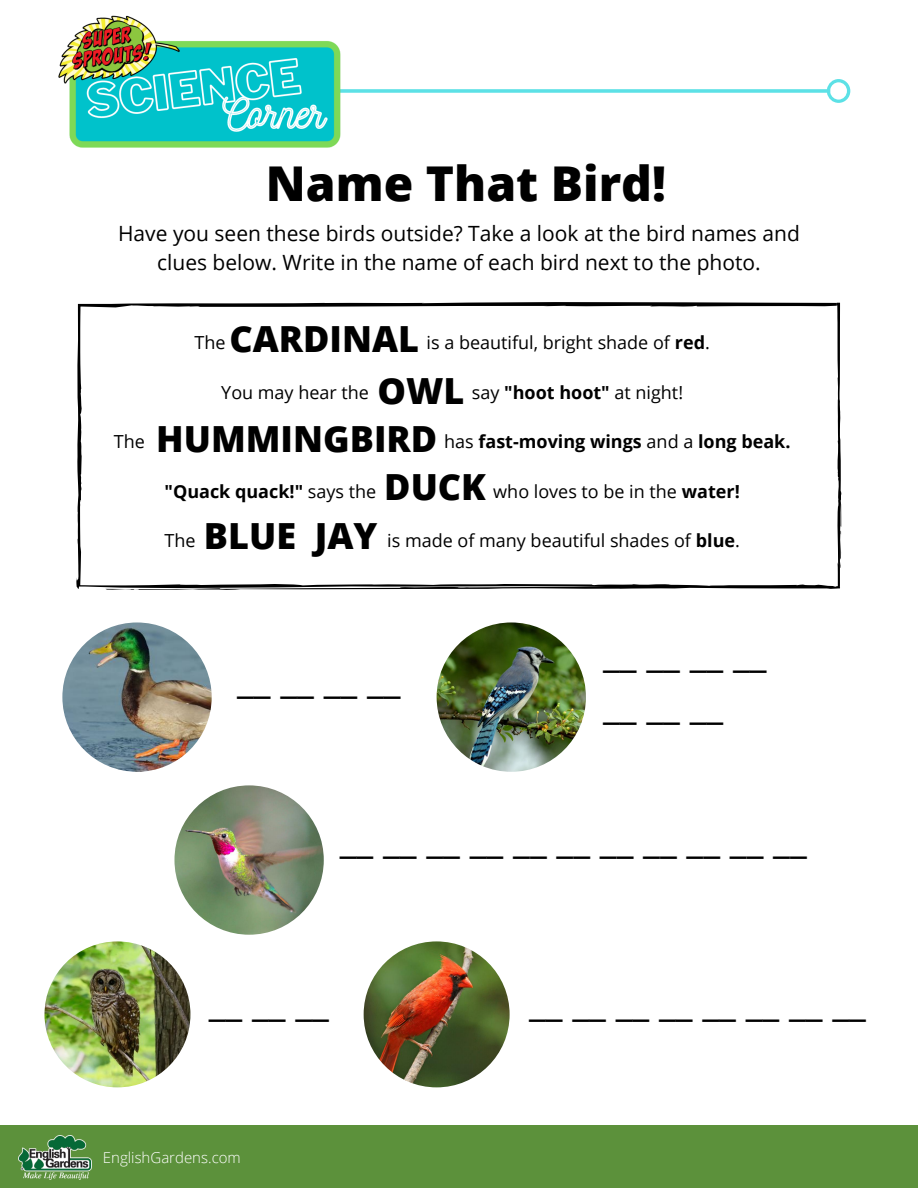
<style>
.page{position:relative;width:918px;height:1188px;background:#fff}
.page>*{position:absolute;margin:0;border:0;box-sizing:border-box;transform-origin:0 0}
.t1{font:800 48px "Open Sans";color:#000}
.t2{font:37.5px/51.8px "Open Sans";color:#000}
.t3{font:800 36px "Open Sans";color:#000}
.t4{font:21px/29.2px "Open Sans";color:#000;text-align:center}
.t5{font:18px "Open Sans";color:#000}
.t6{font:700 18px "Open Sans";color:#000}
.t7{font:300 15px "Open Sans";color:#fff}
.s1{font-weight:700}
.s2{font-weight:400}
</style>
<div class="page">
<svg style="left:351px;top:79px;width:499px;height:24px"></svg>
<img style="left:58px;top:15px;width:293px;height:133px">
<div style="left:0;top:1126px;width:918px;height:62px;background:#5c913b"></div>
<img style="left:18px;top:1136px;width:73px;height:43px">
<img style="left:364px;top:941px;width:146px;height:146px;border-radius:50%">
<img style="left:437px;top:622px;width:149px;height:150px;border-radius:50%">
<img style="left:174px;top:785px;width:150px;height:150px;border-radius:50%">
<img style="left:45px;top:941px;width:145px;height:146px;border-radius:50%">
<img style="left:62px;top:622px;width:150px;height:150px;border-radius:50%">
<svg style="left:76px;top:302px;width:765px;height:288px"></svg>
<h1 class="t1" style="left:266px;top:149px;width:402px">Name That Bird!</h1>
<p class="t4" style="left:118px;top:218px;width:683px">Have you seen these birds outside? Take a look at the bird names and clues below. Write in the name of each bird next to the photo.</p>
<h3 class="t3" style="left:229px;top:314px;width:191px">CARDINAL</h3>
<p class="t5" style="left:195px;top:330px;width:33px">The</p>
<p class="t5" style="left:427px;top:330px;width:285px">is a beautiful, bright shade of <span class="s1">red</span>.</p>
<p class="t5" style="left:221px;top:380px;width:149px">You may hear the</p>
<p class="t5" style="left:472px;top:380px;width:213px">say <span class="s1">"hoot hoot"</span> at night!</p>
<h3 class="t3" style="left:378px;top:365px;width:89px">OWL</h3>
<h3 class="t3" style="left:156px;top:413px;width:283px">HUMMINGBIRD</h3>
<p class="t5" style="left:114px;top:429px;width:33px">The</p>
<p class="t6" style="left:444px;top:429px;width:348px"><span class="s2">has</span> fast-moving wings <span class="s2">and a</span> long beak.</p>
<p class="t6" style="left:165px;top:479px;width:213px">"Quack quack!" <span class="s2">says the</span></p>
<p class="t5" style="left:493px;top:479px;width:248px">who loves to be in the <span class="s1">water!</span></p>
<p class="t5" style="left:164px;top:528px;width:33px">The</p>
<p class="t5" style="left:387px;top:528px;width:354px">is made of many beautiful shades of <span class="s1">blue</span>.</p>
<h3 class="t3" style="left:384px;top:462px;width:103px">DUCK</h3>
<h3 class="t3" style="left:204px;top:511px;width:175px">BLUE JAY</h3>
<h2 class="t2" style="left:237px;top:653px;width:165px">__ __ __ __</h2>
<h2 class="t2" style="left:603px;top:627px;width:165px">__ __ __ __ __ __ __</h2>
<h2 class="t2" style="left:340px;top:812px;width:469px">__ __ __ __ __ __ __ __ __ __ __</h2>
<h2 class="t2" style="left:209px;top:976px;width:122px">__ __ __</h2>
<p class="t7" style="left:103px;top:1147px;width:139px">EnglishGardens.com</p>
<h2 class="t2" style="left:529px;top:976px;width:339px">__ __ __ __ __ __ __ __</h2>
</div>
